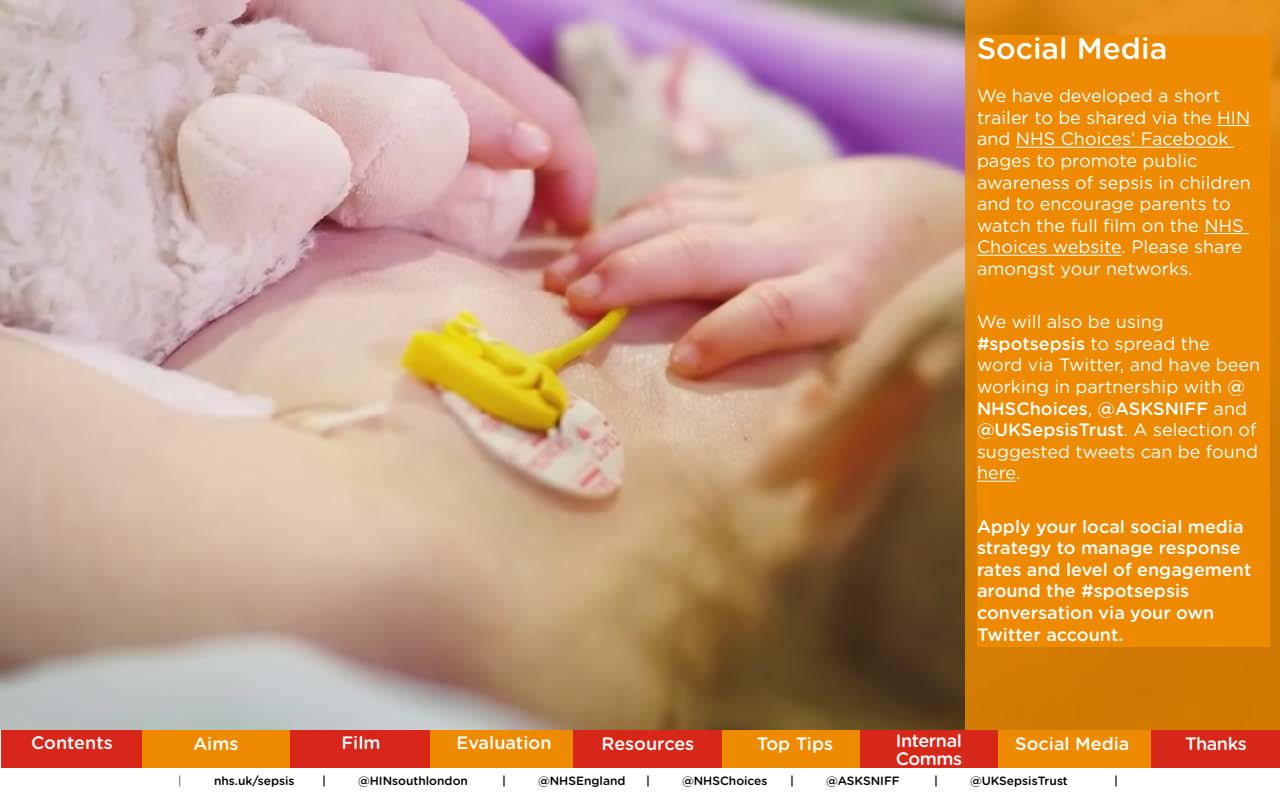
<style>
.page{position:relative;width:1280px;height:800px;background:#fff}
.page>*{position:absolute;margin:0;border:0;box-sizing:border-box;transform-origin:0 0}
.t1{font:500 30px "Gotham Rounded";color:#fff}
.t2{font:18px/21.6px "Gotham Rounded";color:#fff}
.t3{font:500 18px/21.6px "Gotham Rounded";color:#fff}
.t4{font:500 18px "Gotham Rounded";letter-spacing:-.025em;color:#fff}
.t5{font:500 12px "Gotham Rounded";color:#000}
.t6{font:300 12px "Gotham Rounded";color:#000}
.s1{font-weight:500}
</style>
<div class="page">
<div style="left:2px;top:728px;width:140px;height:42px;background:#d8271a"></div>
<div style="left:290px;top:728px;width:142px;height:41px;background:#d8271a"></div>
<div style="left:721px;top:729px;width:148px;height:39px;background:#ee8a00"></div>
<div style="left:430px;top:728px;width:148px;height:41px;background:#ee8a00"></div>
<div style="left:992px;top:729px;width:161px;height:40px;background:#ee8a00"></div>
<div style="left:142px;top:729px;width:148px;height:41px;background:#ee8a00"></div>
<div style="left:860px;top:729px;width:138px;height:40px;background:#d72718"></div>
<div style="left:1152px;top:729px;width:128px;height:40px;background:#d72718"></div>
<div style="left:574px;top:729px;width:148px;height:40px;background:#d72718"></div>
<div style="left:0;top:768px;width:1280px;height:32px;background:#fff"></div>
<img style="left:0;top:0;width:966px;height:730px">
<svg style="left:966px;top:0;width:314px;height:730px;background:#d67f08"></svg>
<div style="left:977px;top:35px;width:293px;height:611px;background:#ee8a00"></div>
<hr style="left:1217px;top:125px;width:33px;height:1px;background:#fff">
<hr style="left:1016px;top:147px;width:218px;height:1px;background:#fff">
<hr style="left:1204px;top:233px;width:45px;height:1px;background:#fff">
<hr style="left:977px;top:255px;width:145px;height:1px;background:#fff">
<hr style="left:977px;top:481px;width:39px;height:1px;background:#fff">
<h1 class="t1" style="left:977px;top:27px;width:192px">Social Media</h1>
<p class="t2" style="left:977px;top:84px;width:276px">We have developed a short trailer to be shared via the HIN and NHS Choices’ Facebook pages to promote public awareness of sepsis in children and to encourage parents to watch the full film on the NHS<br>Choices website. Please share amongst your networks.</p>
<p class="t2" style="left:977px;top:310px;width:285px">We will also be using <span class="s1">#spotsepsis</span> to spread the<br>word via Twitter, and have been working in partnership with <span class="s1">@<br>NHSChoices</span>, <span class="s1">@ASKSNIFF</span> and <span class="s1">@UKSepsisTrust</span>. A selection of suggested tweets can be found here.</p>
<p class="t3" style="left:977px;top:515px;width:276px">Apply your local social media strategy to manage response rates and level of engagement around the #spotsepsis conversation via your own<br>Twitter account.</p>
<p class="t3" style="left:31px;top:731px;width:83px">Contents</p>
<p class="t3" style="left:193px;top:732px;width:47px">Aims</p>
<p class="t3" style="left:341px;top:731px;width:41px">Film</p>
<p class="t3" style="left:456px;top:731px;width:97px">Evaluation</p>
<p class="t3" style="left:757px;top:732px;width:78px">Top Tips</p>
<p class="t4" style="left:896px;top:728px;width:68px">Internal</p>
<p class="t3" style="left:1015px;top:732px;width:116px">Social Media</p>
<p class="t3" style="left:896px;top:747px;width:68px">Comms</p>
<p class="t3" style="left:602px;top:732px;width:94px">Resources</p>
<p class="t3" style="left:1185px;top:732px;width:63px">Thanks</p>
<p class="t6" style="left:178px;top:772px;width:5px">|</p>
<p class="t5" style="left:214px;top:772px;width:82px">nhs.uk/sepsis</p>
<p class="t5" style="left:322px;top:772px;width:5px">|</p>
<p class="t5" style="left:358px;top:772px;width:112px">@HINsouthlondon</p>
<p class="t5" style="left:502px;top:772px;width:5px">|</p>
<p class="t5" style="left:538px;top:772px;width:89px">@NHSEngland</p>
<p class="t5" style="left:646px;top:772px;width:5px">|</p>
<p class="t5" style="left:682px;top:772px;width:87px">@NHSChoices</p>
<p class="t5" style="left:790px;top:772px;width:5px">|</p>
<p class="t5" style="left:826px;top:772px;width:75px">@ASKSNIFF</p>
<p class="t5" style="left:934px;top:772px;width:5px">|</p>
<p class="t5" style="left:970px;top:772px;width:99px">@UKSepsisTrust</p>
<p class="t5" style="left:1114px;top:772px;width:5px">|</p>
</div>
